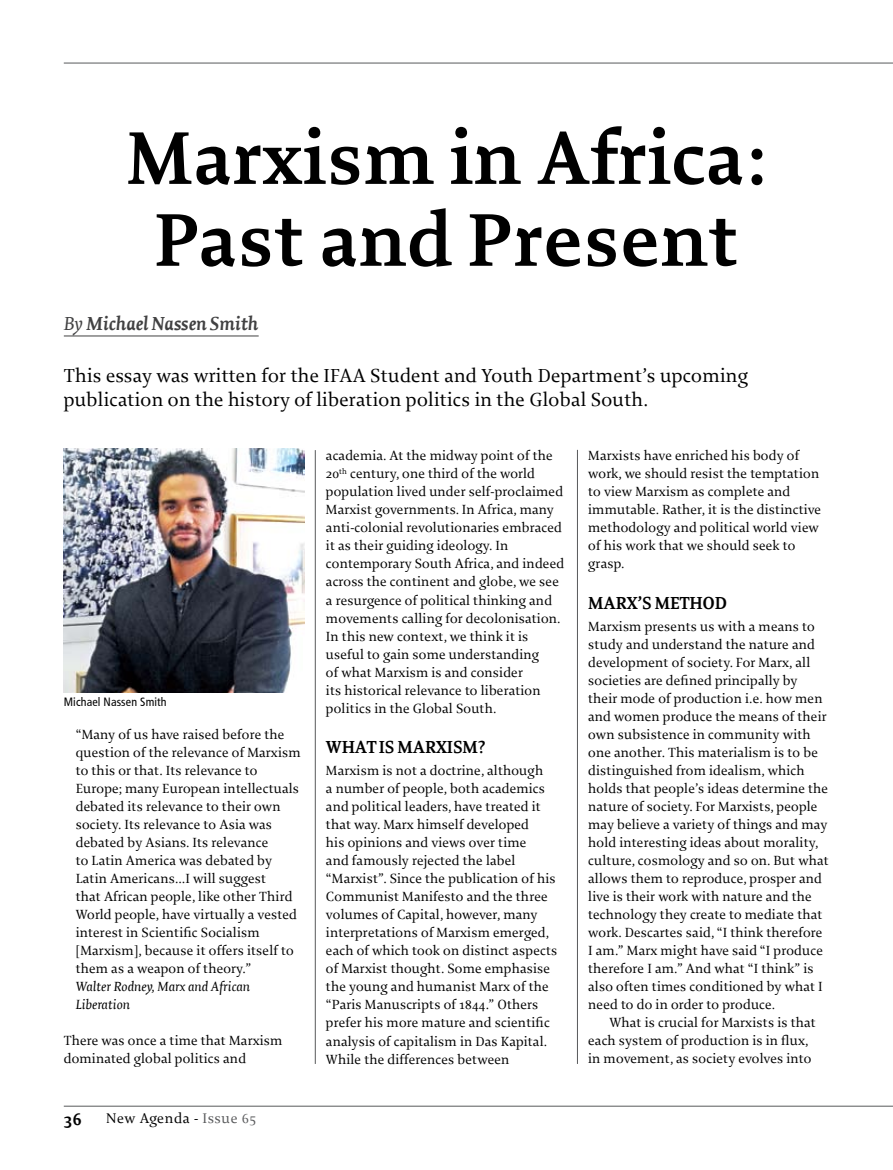
<style>
.page{position:relative;width:893px;height:1170px;background:#fff}
.page>*{position:absolute;margin:0;border:0;box-sizing:border-box;transform-origin:0 0}
.t1{font:700 80.4px "Enigma";letter-spacing:.01em;color:#000}
.t2{font:20.25px/24.3px "Enigma";letter-spacing:.01em;color:#000}
.t3{font:italic 700 20.25px "Enigma";color:#414142}
.t4{font:700 18.75px "Enigma";letter-spacing:-.01em;color:#000}
.t5{font:15px "Enigma";letter-spacing:.04em;color:#000}
.t6{font:14.25px/18px "Enigma";letter-spacing:.01em;color:#000}
.t7{font:italic 14.25px/18px "Enigma";letter-spacing:.01em;color:#000}
.t8{font:condensed 12px "Frutiger";letter-spacing:.01em;color:#000}
.s1{font-weight:400}
.s2{color:#58595b}
</style>
<div class="page">
<hr style="left:64px;top:1105px;width:829px;height:1px;background:#58595b">
<hr style="left:64px;top:63px;width:829px;height:1px;background:#58595b">
<img style="left:64px;top:448px;width:241px;height:244px">
<hr style="left:577px;top:450px;width:1px;height:613px;background:#58595b">
<hr style="left:315px;top:450px;width:1px;height:613px;background:#58595b">
<hr style="left:64px;top:335px;width:195px;height:1px;background:#414142">
<h1 class="t1" style="left:126px;top:114px;width:644px">Marxism in Africa:</h1>
<h1 class="t1" style="left:154px;top:196px;width:586px">Past and Present</h1>
<h2 class="t3" style="left:64px;top:312px;width:196px"><span class="s1">By</span> Michael Nassen Smith</h2>
<h2 class="t2" style="left:64px;top:364px;width:686px">This essay was written for the IFAA Student and Youth Department’s upcoming publication on the history of liberation politics in the Global South.</h2>
<p class="t8" style="left:64px;top:695px;width:104px">Michael Nassen Smith</p>
<p class="t6" style="left:76px;top:725px;width:226px">“Many of us have raised before the question of the relevance of Marxism to this or that. Its relevance to Europe; many European intellectuals debated its relevance to their own society. Its relevance to Asia was debated by Asians. Its relevance<br>to Latin America was debated by Latin Americans…I will suggest<br>that African people, like other Third World people, have virtually a vested interest in Scientific Socialism [Marxism], because it offers itself to them as a weapon of theory.”</p>
<p class="t7" style="left:76px;top:977px;width:176px">Walter Rodney, Marx and African<br>Liberation</p>
<p class="t6" style="left:64px;top:1031px;width:220px">There was once a time that Marxism dominated global politics and</p>
<h3 class="t4" style="left:64px;top:1108px;width:20px">36</h3>
<p class="t5" style="left:106px;top:1109px;width:151px">New Agenda - <span class="s2">Issue 65</span></p>
<p class="t6" style="left:326px;top:447px;width:240px">academia. At the midway point of the 20<sup>th</sup> century, one third of the world population lived under self-proclaimed Marxist governments. In Africa, many anti-colonial revolutionaries embraced it as their guiding ideology. In contemporary South Africa, and indeed across the continent and globe, we see a resurgence of political thinking and movements calling for decolonisation.<br>In this new context, we think it is useful to gain some understanding<br>of what Marxism is and consider<br>its historical relevance to liberation politics in the Global South.</p>
<h3 class="t4" style="left:326px;top:736px;width:29px">What</h3>
<h3 class="t4" style="left:379px;top:736px;width:108px">is Marxism ?</h3>
<p class="t6" style="left:326px;top:762px;width:233px">Marxism is not a doctrine, although<br>a number of people, both academics and political leaders, have treated it that way. Marx himself developed<br>his opinions and views over time<br>and famously rejected the label “Marxist”. Since the publication of his Communist Manifesto and the three volumes of Capital, however, many interpretations of Marxism emerged, each of which took on distinct aspects of Marxist thought. Some emphasise the young and humanist Marx of the “Paris Manuscripts of 1844.” Others prefer his more mature and scientific analysis of capitalism in Das Kapital.<br>While the differences between</p>
<p class="t6" style="left:588px;top:447px;width:234px">Marxists have enriched his body of work, we should resist the temptation to view Marxism as complete and immutable. Rather, it is the distinctive methodology and political world view of his work that we should seek to grasp.</p>
<h3 class="t4" style="left:588px;top:592px;width:80px">Marx’s method</h3>
<p class="t6" style="left:588px;top:618px;width:242px">Marxism presents us with a means to study and understand the nature and development of society. For Marx, all societies are defined principally by their mode of production i.e. how men and women produce the means of their own subsistence in community with one another. This materialism is to be distinguished from idealism, which holds that people’s ideas determine the nature of society. For Marxists, people may believe a variety of things and may hold interesting ideas about morality, culture, cosmology and so on. But what allows them to reproduce, prosper and live is their work with nature and the technology they create to mediate that work. Descartes said, “I think therefore I am.” Marx might have said “I produce therefore I am.” And what “I think” is also often times conditioned by what I need to do in order to produce.</p>
<p class="t6" style="left:588px;top:1014px;width:229px;text-indent:21px">What is crucial for Marxists is that each system of production is in flux, in movement, as society evolves into</p>
</div>
